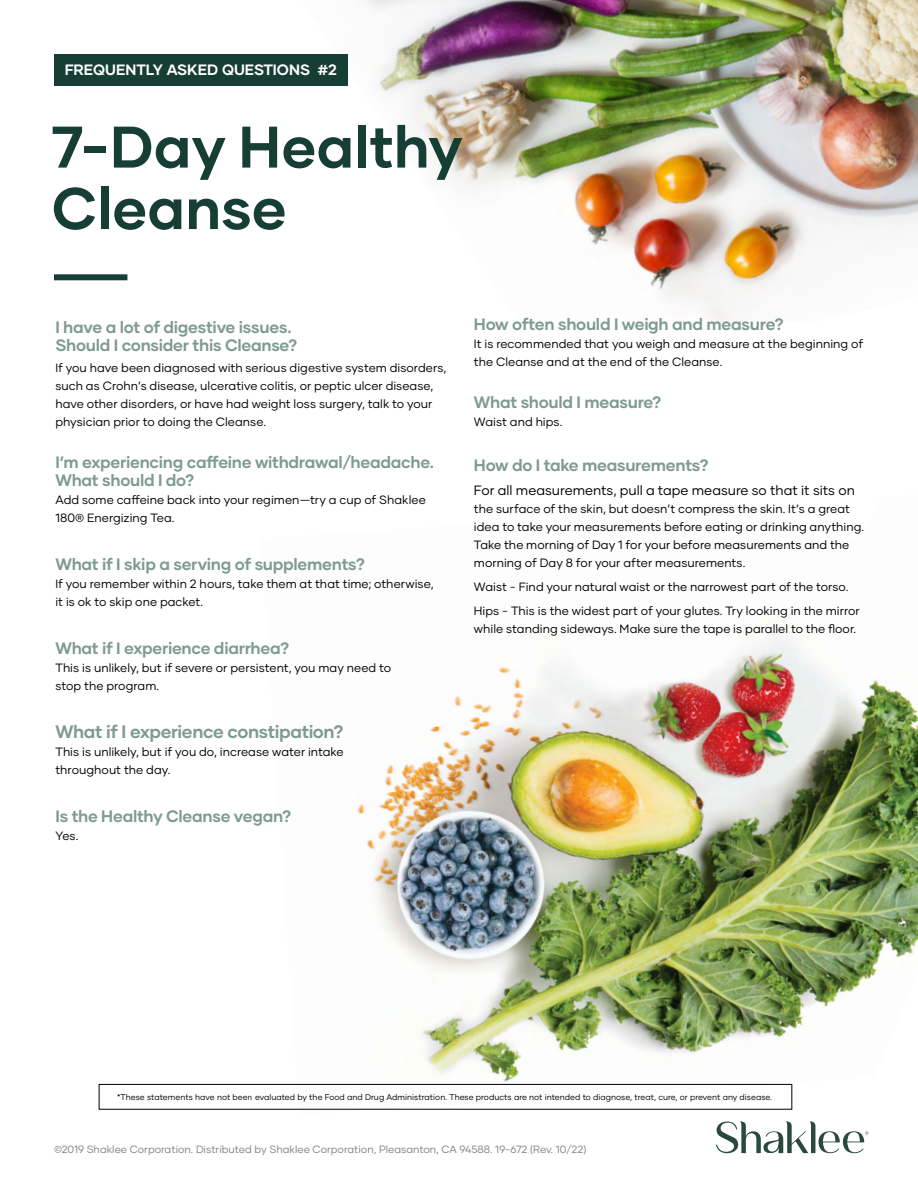
<style>
.page{position:relative;width:918px;height:1188px;background:#fff}
.page>*{position:absolute;margin:0;border:0;box-sizing:border-box;transform-origin:0 0}
.t1{font:700 58.5px/61.5px "Gilmer";color:#173e35}
.t2{font:700 18px "Gilmer";letter-spacing:-.02em;color:#7e9b91}
.t3{font:700 16.5px/18px "Gilmer";letter-spacing:-.02em;color:#7e9b91}
.t4{font:700 15px "Gilmer";color:#fff}
.t5{font:13.5px "Gilmer";color:#000}
.t6{font:12px/18px "Gilmer";letter-spacing:.005em;color:#000}
.t7{font:10.5px "Gilmer";color:#808285}
.t8{font:8.25px "Gilmer";letter-spacing:.005em;color:#000}
</style>
<div class="page">
<img style="left:366px;top:0;width:552px;height:322px">
<div style="left:99px;top:1084px;width:693px;height:25px;border:1px solid #000"></div>
<img style="left:261px;top:634px;width:657px;height:476px">
<div style="left:54px;top:274px;width:73px;height:6px;background:#173e35"></div>
<div style="left:54px;top:54px;width:294px;height:32px;background:#173e35"></div>
<svg style="left:716px;top:1121px;width:153px;height:32px"></svg>
<p class="t4" style="left:65px;top:60px;width:274px">FREQUENTLY ASKED QUESTIONS #2</p>
<h1 class="t1" style="left:52px;top:116px;width:412px">7-Day Healthy<br>Cleanse</h1>
<h3 class="t3" style="left:55px;top:318px;width:244px">I have a lot of digestive issues.<br>Should I consider this Cleanse?</h3>
<p class="t6" style="left:55px;top:359px;width:392px">If you have been diagnosed with serious digestive system disorders, such as Crohn’s disease, ulcerative colitis, or peptic ulcer disease, have other disorders, or have had weight loss surgery, talk to your physician prior to doing the Cleanse.</p>
<h3 class="t3" style="left:55px;top:453px;width:380px">I’m experiencing caffeine withdrawal/headache.<br>What should I do?</h3>
<p class="t6" style="left:55px;top:491px;width:372px">Add some caffeine back into your regimen—try a cup of Shaklee<br>180® Energizing Tea.</p>
<h3 class="t3" style="left:55px;top:555px;width:311px">What if I skip a serving of supplements?</h3>
<p class="t6" style="left:55px;top:575px;width:380px">If you remember within 2 hours, take them at that time; otherwise, it is ok to skip one packet.</p>
<h3 class="t3" style="left:55px;top:639px;width:236px">What if I experience diarrhea?</h3>
<p class="t6" style="left:55px;top:659px;width:337px">This is unlikely, but if severe or persistent, you may need to stop the program.</p>
<h2 class="t2" style="left:55px;top:720px;width:290px">What if I experience constipation?</h2>
<p class="t6" style="left:55px;top:743px;width:290px">This is unlikely, but if you do, increase water intake throughout the day.</p>
<h3 class="t3" style="left:55px;top:807px;width:238px">Is the Healthy Cleanse vegan?</h3>
<p class="t6" style="left:55px;top:827px;width:25px">Yes.</p>
<h3 class="t3" style="left:474px;top:315px;width:311px">How often should I weigh and measure?</h3>
<p class="t6" style="left:474px;top:335px;width:391px">It is recommended that you weigh and measure at the beginning of the Cleanse and at the end of the Cleanse.</p>
<h3 class="t3" style="left:474px;top:393px;width:189px">What should I measure?</h3>
<p class="t6" style="left:474px;top:413px;width:90px">Waist and hips.</p>
<h3 class="t3" style="left:474px;top:456px;width:236px">How do I take measurements?</h3>
<p class="t5" style="left:474px;top:482px;width:382px">For all measurements, pull a tape measure so that it sits on</p>
<p class="t6" style="left:474px;top:500px;width:392px">the surface of the skin, but doesn’t compress the skin. It’s a great idea to take your measurements before eating or drinking anything.<br>Take the morning of Day 1 for your before measurements and the morning of Day 8 for your after measurements.</p>
<p class="t6" style="left:474px;top:575px;width:387px;line-height:24px">Waist - Find your natural waist or the narrowest part of the torso.<br>Hips - This is the widest part of your glutes. Try looking in the mirror</p>
<p class="t6" style="left:474px;top:620px;width:384px">while standing sideways. Make sure the tape is parallel to the floor.</p>
<p class="t8" style="left:117px;top:1092px;width:656px">*These statements have not been evaluated by the Food and Drug Administration. These products are not intended to diagnose, treat, cure, or prevent any disease.</p>
<p class="t7" style="left:54px;top:1143px;width:534px">©2019 Shaklee Corporation. Distributed by Shaklee Corporation, Pleasanton, CA 94588. 19-672 (Rev. 10/22)</p>
</div>
